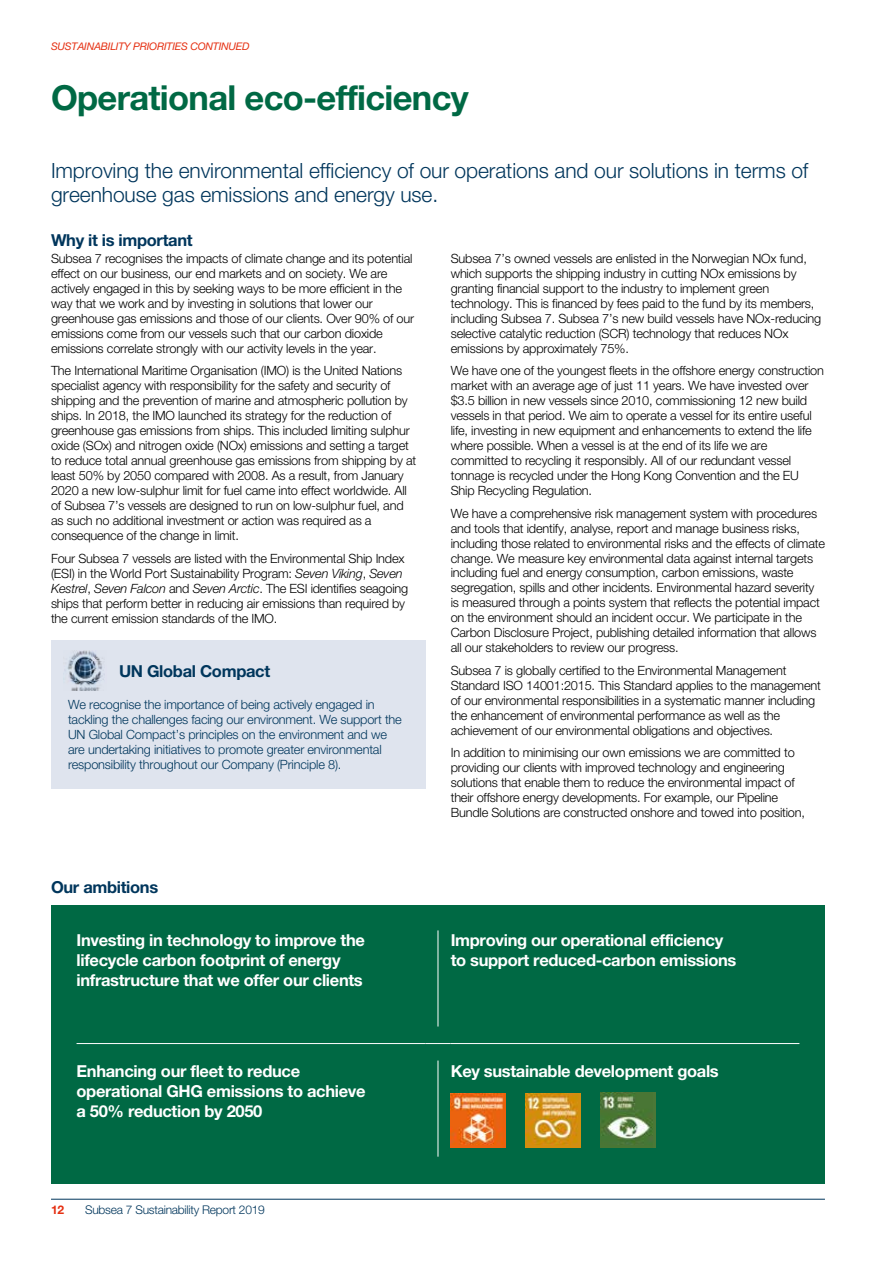
<style>
.page{position:relative;width:893px;height:1263px;background:#fff}
.page>*{position:absolute;margin:0;border:0;box-sizing:border-box;transform-origin:0 0}
.t1{font:700 34.5px "Helvetica Neue LT Std";letter-spacing:-.02em;color:#006944}
.t2{font:300 21px/24px "Helvetica Neue LT Std";letter-spacing:-.005em;color:#00365c}
.t3{font:700 16.5px/20px "Helvetica Neue LT Std";letter-spacing:-.02em;color:#fff}
.t4{font:700 16.5px "Helvetica Neue LT Std";letter-spacing:-.02em;color:#00365c}
.t5{font:300 12.75px/15px "Helvetica Neue LT Std";letter-spacing:-.015em;color:#000}
.t6{font:300 12.75px/15px "Helvetica Neue LT Std";letter-spacing:-.015em;color:#00365c}
.t7{font:300 12px "Helvetica Neue LT Std";letter-spacing:-.02em;color:#00365c}
.t8{font:700 12px "Helvetica Neue LT Std";color:#e53012}
.t9{font:italic 10.5px "Helvetica Neue LT Std";letter-spacing:-.02em;color:#e53012}
.s1{font-style:italic}
</style>
<div class="page">
<div style="left:51px;top:905px;width:774px;height:278px;background:#006944"></div>
<hr style="left:438px;top:930px;width:1px;height:96px;background:#fff">
<hr style="left:77px;top:1043px;width:348px;height:1px;background:#fff">
<svg style="left:425px;top:1043px;width:26px;height:1px"></svg>
<hr style="left:451px;top:1043px;width:348px;height:1px;background:#fff">
<hr style="left:438px;top:1060px;width:1px;height:97px;background:#fff">
<div style="left:51px;top:640px;width:374px;height:148px;background:#dfe4ee"></div>
<img style="left:601px;top:1093px;width:54px;height:54px">
<img style="left:526px;top:1093px;width:54px;height:54px">
<img style="left:451px;top:1093px;width:54px;height:54px">
<img style="left:65px;top:650px;width:40px;height:41px">
<hr style="left:51px;top:1199px;width:774px;height:1px;background:#00365c">
<p class="t9" style="left:51px;top:40px;width:200px">SUSTAINABILITY PRIORITIES CONTINUED</p>
<h1 class="t1" style="left:51px;top:76px;width:419px">Operational eco-efficiency</h1>
<h2 class="t2" style="left:51px;top:158px;width:759px">Improving the environmental efficiency of our operations and our solutions in terms of greenhouse gas emissions and energy use.</h2>
<p class="t4" style="left:51px;top:230px;width:143px">Why it is important</p>
<p class="t5" style="left:51px;top:250px;width:365px">Subsea 7 recognises the impacts of climate change and its potential effect on our business, our end markets and on society. We are actively engaged in this by seeking ways to be more efficient in the way that we work and by investing in solutions that lower our greenhouse gas emissions and those of our clients. Over 90% of our emissions come from our vessels such that our carbon dioxide emissions correlate strongly with our activity levels in the year.</p>
<p class="t5" style="left:51px;top:363px;width:367px">The International Maritime Organisation (IMO) is the United Nations specialist agency with responsibility for the safety and security of shipping and the prevention of marine and atmospheric pollution by ships. In 2018, the IMO launched its strategy for the reduction of greenhouse gas emissions from ships. This included limiting sulphur oxide (SOx) and nitrogen oxide (NOx) emissions and setting a target to reduce total annual greenhouse gas emissions from shipping by at least 50% by 2050 compared with 2008. As a result, from January 2020 a new low-sulphur limit for fuel came into effect worldwide. All of Subsea 7’s vessels are designed to run on low-sulphur fuel, and as such no additional investment or action was required as a consequence of the change in limit.</p>
<p class="t5" style="left:51px;top:550px;width:359px">Four Subsea 7 vessels are listed with the Environmental Ship Index (ESI) in the World Port Sustainability Program: <span class="s1">Seven Viking</span>, <span class="s1">Seven Kestrel</span>, <span class="s1">Seven Falcon</span> and <span class="s1">Seven Arctic</span>. The ESI identifies seagoing ships that perform better in reducing air emissions than required by the current emission standards of the IMO.</p>
<p class="t4" style="left:119px;top:661px;width:153px">UN Global Compact</p>
<p class="t6" style="left:68px;top:697px;width:335px">We recognise the importance of being actively engaged in tackling the challenges facing our environment. We support the UN Global Compact’s principles on the environment and we are undertaking initiatives to promote greater environmental responsibility throughout our Company (Principle 8).</p>
<p class="t4" style="left:51px;top:877px;width:109px">Our ambitions</p>
<p class="t5" style="left:451px;top:250px;width:372px">Subsea 7’s owned vessels are enlisted in the Norwegian NOx fund, which supports the shipping industry in cutting NOx emissions by granting financial support to the industry to implement green technology. This is financed by fees paid to the fund by its members, including Subsea 7. Subsea 7’s new build vessels have NOx-reducing selective catalytic reduction (SCR) technology that reduces NOx emissions by approximately 75%.</p>
<p class="t5" style="left:451px;top:363px;width:375px">We have one of the youngest fleets in the offshore energy construction market with an average age of just 11 years. We have invested over $3.5 billion in new vessels since 2010, commissioning 12 new build vessels in that period. We aim to operate a vessel for its entire useful life, investing in new equipment and enhancements to extend the life where possible. When a vessel is at the end of its life we are committed to recycling it responsibly. All of our redundant vessel tonnage is recycled under the Hong Kong Convention and the EU Ship Recycling Regulation.</p>
<p class="t5" style="left:451px;top:505px;width:376px">We have a comprehensive risk management system with procedures and tools that identify, analyse, report and manage business risks, including those related to environmental risks and the effects of climate change. We measure key environmental data against internal targets including fuel and energy consumption, carbon emissions, waste segregation, spills and other incidents. Environmental hazard severity is measured through a points system that reflects the potential impact on the environment should an incident occur. We participate in the Carbon Disclosure Project, publishing detailed information that allows all our stakeholders to review our progress.</p>
<p class="t5" style="left:451px;top:663px;width:372px">Subsea 7 is globally certified to the Environmental Management Standard ISO 14001:2015. This Standard applies to the management of our environmental responsibilities in a systematic manner including the enhancement of environmental performance as well as the achievement of our environmental obligations and objectives.</p>
<p class="t5" style="left:451px;top:745px;width:356px">In addition to minimising our own emissions we are committed to providing our clients with improved technology and engineering solutions that enable them to reduce the environmental impact of their offshore energy developments. For example, our Pipeline Bundle Solutions are constructed onshore and towed into position,</p>
<p class="t3" style="left:77px;top:930px;width:290px">Investing in technology to improve the lifecycle carbon footprint of energy infrastructure that we offer our clients</p>
<p class="t3" style="left:451px;top:930px;width:287px">Improving our operational efficiency to support reduced-carbon emissions</p>
<p class="t3" style="left:77px;top:1060px;width:291px">Enhancing our fleet to reduce operational GHG emissions to achieve a 50% reduction by 2050</p>
<p class="t3" style="left:451px;top:1060px;width:270px">Key sustainable development goals</p>
<p class="t8" style="left:51px;top:1202px;width:15px">12</p>
<p class="t7" style="left:85px;top:1202px;width:181px">Subsea 7 Sustainability Report 2019</p>
</div>
